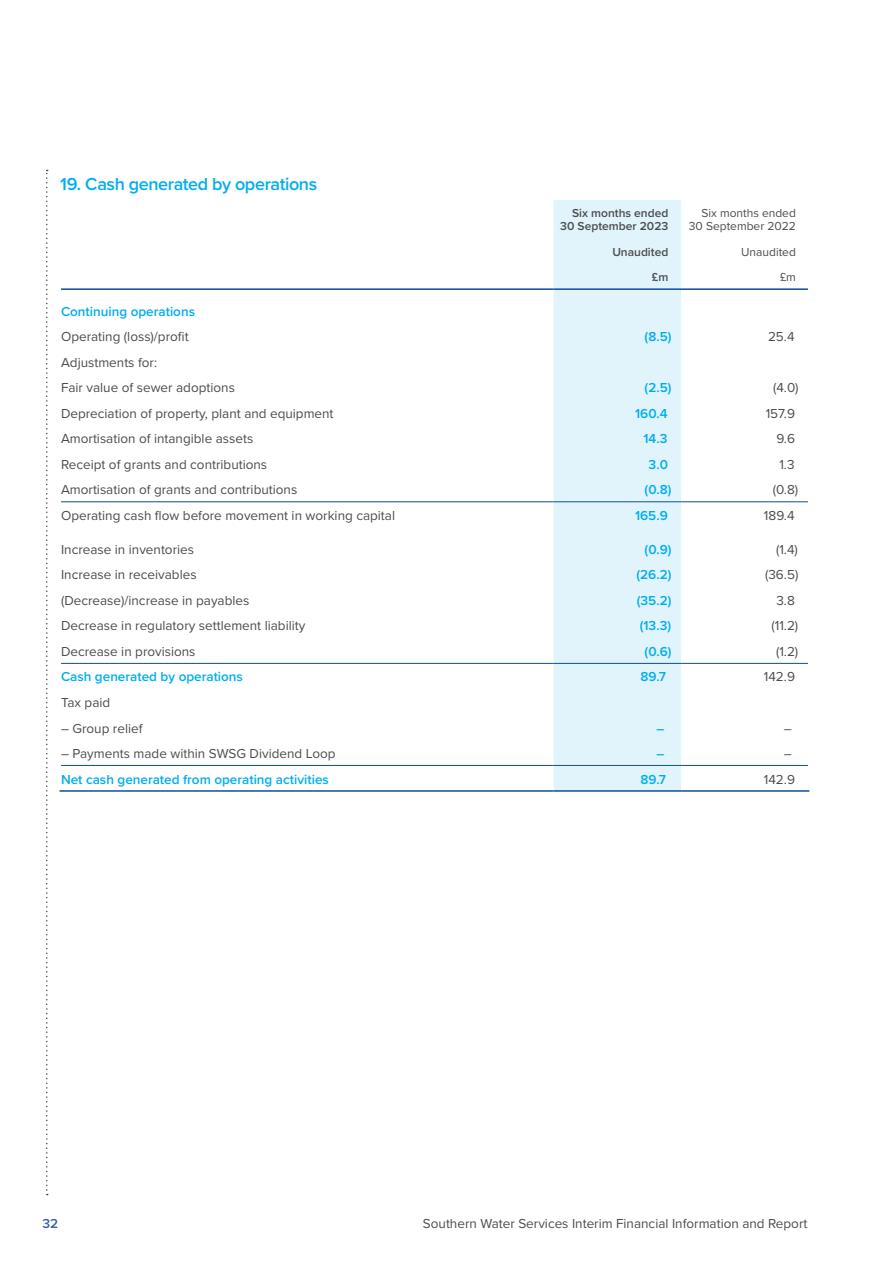
<style>
.page{position:relative;width:893px;height:1263px;background:#fff}
.page>*{position:absolute;margin:0;border:0;box-sizing:border-box;transform-origin:0 0}
.t1{font:600 18px "Proxima Nova";letter-spacing:-.02em;color:#00aeef}
.Tables_textRegular2016{font:13.5px "Proxima Nova";color:#4b4c4d}
.Tables_textSemibold2016{font:600 13.5px "Proxima Nova";color:#00aeef}
.Table_FigsSemibold2016{font:600 13.5px "Proxima Nova";color:#00aeef}
.Table_Figs2016{font:13.5px "Proxima Nova";color:#4b4c4d}
.t2{font:600 13.5px "Proxima Nova";color:#375fac}
.Table_FigsSemibold2016-2{font:600 12px/13.5px "Proxima Nova";color:#4b4c4d;text-align:right}
.Table_Figs2016-2{font:12px/13.5px "Proxima Nova";color:#4b4c4d;text-align:right}
</style>
<div class="page">
<svg style="left:46px;top:170px;width:2px;height:1025px"></svg>
<div style="left:554px;top:200px;width:127px;height:590px;background:#e1f4fc"></div>
<hr style="left:61px;top:501px;width:493px;height:1px;background:#0d4da1">
<hr style="left:554px;top:501px;width:127px;height:1px;background:#0d4da1">
<hr style="left:681px;top:501px;width:127px;height:1px;background:#0d4da1">
<hr style="left:61px;top:663px;width:493px;height:1px;background:#0d4da1">
<hr style="left:554px;top:663px;width:127px;height:1px;background:#0d4da1">
<hr style="left:681px;top:663px;width:127px;height:1px;background:#0d4da1">
<hr style="left:61px;top:765px;width:493px;height:1px;background:#0d4da1">
<hr style="left:554px;top:765px;width:127px;height:1px;background:#0d4da1">
<hr style="left:681px;top:765px;width:127px;height:1px;background:#0d4da1">
<hr style="left:60px;top:790px;width:494px;height:2px;background:#0d4da1">
<hr style="left:554px;top:790px;width:127px;height:2px;background:#0d4da1">
<hr style="left:681px;top:790px;width:128px;height:2px;background:#0d4da1">
<hr style="left:61px;top:288px;width:493px;height:2px;background:#0d4da1">
<hr style="left:554px;top:288px;width:127px;height:2px;background:#0d4da1">
<hr style="left:681px;top:288px;width:127px;height:2px;background:#0d4da1">
<h2 class="t1" style="left:60px;top:171px;width:258px">19. Cash generated by operations</h2>
<p class="Table_FigsSemibold2016-2" style="left:560px;top:206px;width:110px">Six months ended<br>30 September 2023</p>
<p class="Table_Figs2016-2" style="left:689px;top:206px;width:109px">Six months ended<br>30 September 2022</p>
<p class="Table_FigsSemibold2016-2" style="left:612px;top:245px;width:58px">Unaudited</p>
<p class="Table_Figs2016-2" style="left:741px;top:244px;width:56px">Unaudited</p>
<p class="Table_FigsSemibold2016-2" style="left:652px;top:270px;width:18px">£m</p>
<p class="Table_Figs2016-2" style="left:780px;top:270px;width:17px">£m</p>
<p class="Tables_textSemibold2016" style="left:61px;top:301px;width:136px">Continuing operations</p>
<p class="Tables_textRegular2016" style="left:61px;top:327px;width:129px">Operating (loss)/profit</p>
<p class="Table_FigsSemibold2016" style="left:645px;top:327px;width:28px">(8.5)</p>
<p class="Table_Figs2016" style="left:768px;top:327px;width:28px">25.4</p>
<p class="Tables_textRegular2016" style="left:61px;top:352px;width:98px">Adjustments for:</p>
<p class="Tables_textRegular2016" style="left:61px;top:378px;width:175px">Fair value of sewer adoptions</p>
<p class="Table_FigsSemibold2016" style="left:645px;top:378px;width:28px">(2.5)</p>
<p class="Table_Figs2016" style="left:773px;top:378px;width:27px">(4.0)</p>
<p class="Tables_textRegular2016" style="left:61px;top:403px;width:274px">Depreciation of property, plant and equipment</p>
<p class="Table_FigsSemibold2016" style="left:635px;top:403px;width:34px">160.4</p>
<p class="Table_Figs2016" style="left:766px;top:403px;width:31px">157.9</p>
<p class="Tables_textRegular2016" style="left:61px;top:429px;width:194px">Amortisation of intangible assets</p>
<p class="Table_FigsSemibold2016" style="left:643px;top:429px;width:26px">14.3</p>
<p class="Table_Figs2016" style="left:776px;top:429px;width:20px">9.6</p>
<p class="Tables_textRegular2016" style="left:61px;top:454px;width:208px">Receipt of grants and contributions</p>
<p class="Table_FigsSemibold2016" style="left:649px;top:454px;width:21px">3.0</p>
<p class="Table_Figs2016" style="left:779px;top:454px;width:17px">1.3</p>
<p class="Tables_textRegular2016" style="left:61px;top:480px;width:238px">Amortisation of grants and contributions</p>
<p class="Table_FigsSemibold2016" style="left:645px;top:480px;width:28px">(0.8)</p>
<p class="Table_Figs2016" style="left:773px;top:480px;width:27px">(0.8)</p>
<p class="Tables_textRegular2016" style="left:61px;top:505px;width:336px">Operating cash flow before movement in working capital</p>
<p class="Table_FigsSemibold2016" style="left:635px;top:505px;width:34px">165.9</p>
<p class="Table_Figs2016" style="left:764px;top:505px;width:32px">189.4</p>
<p class="Tables_textRegular2016" style="left:61px;top:539px;width:135px">Increase in inventories</p>
<p class="Table_FigsSemibold2016" style="left:645px;top:539px;width:28px">(0.9)</p>
<p class="Table_Figs2016" style="left:776px;top:539px;width:23px">(1.4)</p>
<p class="Tables_textRegular2016" style="left:61px;top:565px;width:137px">Increase in receivables</p>
<p class="Table_FigsSemibold2016" style="left:636px;top:565px;width:36px">(26.2)</p>
<p class="Table_Figs2016" style="left:765px;top:565px;width:35px">(36.5)</p>
<p class="Tables_textRegular2016" style="left:61px;top:590px;width:190px">(Decrease)/increase in payables</p>
<p class="Table_FigsSemibold2016" style="left:637px;top:590px;width:36px">(35.2)</p>
<p class="Table_Figs2016" style="left:776px;top:590px;width:20px">3.8</p>
<p class="Tables_textRegular2016" style="left:61px;top:616px;width:246px">Decrease in regulatory settlement liability</p>
<p class="Table_FigsSemibold2016" style="left:640px;top:616px;width:33px">(13.3)</p>
<p class="Table_Figs2016" style="left:771px;top:616px;width:28px">(11.2)</p>
<p class="Tables_textRegular2016" style="left:61px;top:641px;width:136px">Decrease in provisions</p>
<p class="Table_FigsSemibold2016" style="left:645px;top:641px;width:28px">(0.6)</p>
<p class="Table_Figs2016" style="left:776px;top:641px;width:24px">(1.2)</p>
<p class="Tables_textSemibold2016" style="left:61px;top:667px;width:183px">Cash generated by operations</p>
<p class="Table_FigsSemibold2016" style="left:640px;top:667px;width:27px">89.7</p>
<p class="Table_Figs2016" style="left:764px;top:667px;width:33px">142.9</p>
<p class="Tables_textRegular2016" style="left:61px;top:692px;width:51px">Tax paid</p>
<p class="Tables_textRegular2016" style="left:61px;top:718px;width:83px">– Group relief</p>
<p class="Table_FigsSemibold2016" style="left:656px;top:718px;width:10px">–</p>
<p class="Table_Figs2016" style="left:784px;top:718px;width:10px">–</p>
<p class="Tables_textRegular2016" style="left:61px;top:743px;width:276px">– Payments made within SWSG Dividend Loop</p>
<p class="Table_FigsSemibold2016" style="left:656px;top:743px;width:10px">–</p>
<p class="Table_Figs2016" style="left:784px;top:743px;width:10px">–</p>
<p class="Tables_textSemibold2016" style="left:61px;top:769px;width:269px">Net cash generated from operating activities</p>
<p class="Table_FigsSemibold2016" style="left:640px;top:769px;width:27px">89.7</p>
<p class="Table_Figs2016" style="left:764px;top:769px;width:33px">142.9</p>
<p class="t2" style="left:43px;top:1213px;width:17px">32</p>
<p class="Tables_textRegular2016" style="left:423px;top:1213px;width:386px">Southern Water Services Interim Financial Information and Report</p>
</div>
